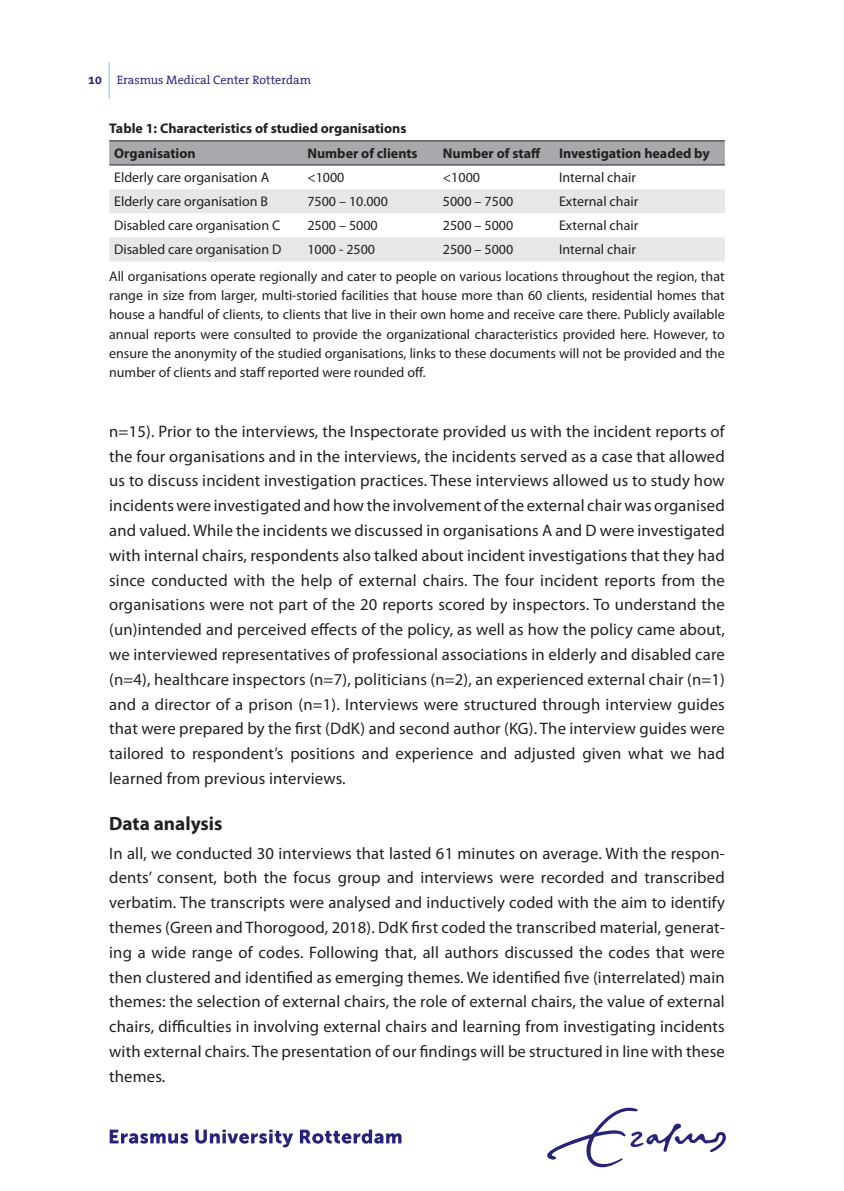
<style>
.page{position:relative;width:844px;height:1191px;background:#fff}
.page>*{position:absolute;margin:0;border:0;box-sizing:border-box;transform-origin:0 0}
.t1{font:700 19.25px "Myriad Pro";color:#231f20}
.t2{font:16.62px/24.8px "Myriad Pro";letter-spacing:.01em;color:#231f20;text-align:justify}
.t3{font:14px/19.2px "Myriad Pro";color:#231f20}
.t4{font:700 14px/24.2px "Myriad Pro";color:#231f20}
.t5{font:12.25px "The Serif Office";color:#26237b}
.s1{font-weight:700}
</style>
<div class="page">
<div style="left:109px;top:141px;width:615px;height:23px;background:#a8a9ad"></div>
<svg style="left:109px;top:165px;width:615px;height:1px"></svg>
<svg style="left:109px;top:189px;width:615px;height:72px;fill:#e6e7e9"></svg>
<hr style="left:109px;top:140px;width:193px;height:1px;background:#231f20">
<hr style="left:302px;top:140px;width:136px;height:1px;background:#231f20">
<hr style="left:438px;top:140px;width:116px;height:1px;background:#231f20">
<hr style="left:554px;top:140px;width:170px;height:1px;background:#231f20">
<hr style="left:109px;top:164px;width:193px;height:1px;background:#231f20">
<hr style="left:302px;top:164px;width:136px;height:1px;background:#231f20">
<hr style="left:438px;top:164px;width:116px;height:1px;background:#231f20">
<hr style="left:554px;top:164px;width:170px;height:1px;background:#231f20">
<svg style="left:110px;top:1129px;width:78px;height:14px"></svg>
<svg style="left:195px;top:1129px;width:98px;height:18px"></svg>
<svg style="left:300px;top:1129px;width:101px;height:14px"></svg>
<svg style="left:547px;top:1107px;width:178px;height:60px"></svg>
<hr style="left:109px;top:62px;width:1px;height:37px;background:#6fcef4">
<p class="t5" style="left:88px;top:73px;width:224px"><span class="s1">10</span> Erasmus Medical Center Rotterdam</p>
<p class="t4" style="left:114px;top:116px;width:294px;text-indent:-5px">Table 1: Characteristics of studied organisations<br>Organisation</p>
<p class="t4" style="left:307px;top:140px;width:112px">Number of clients</p>
<p class="t4" style="left:443px;top:140px;width:99px">Number of staff</p>
<p class="t4" style="left:559px;top:140px;width:152px">Investigation headed by</p>
<p class="t3" style="left:114px;top:167px;width:156px">Elderly care organisation A</p>
<p class="t3" style="left:307px;top:167px;width:39px">&lt;1000</p>
<p class="t3" style="left:443px;top:167px;width:39px">&lt;1000</p>
<p class="t3" style="left:559px;top:167px;width:78px">Internal chair</p>
<p class="t3" style="left:114px;top:191px;width:155px">Elderly care organisation B</p>
<p class="t3" style="left:307px;top:191px;width:82px">7500 – 10.000</p>
<p class="t3" style="left:443px;top:191px;width:72px">5000 – 7500</p>
<p class="t3" style="left:559px;top:191px;width:81px">External chair</p>
<p class="t3" style="left:114px;top:215px;width:167px">Disabled care organisation C</p>
<p class="t3" style="left:307px;top:215px;width:72px">2500 – 5000</p>
<p class="t3" style="left:443px;top:215px;width:72px">2500 – 5000</p>
<p class="t3" style="left:559px;top:215px;width:81px">External chair</p>
<p class="t3" style="left:114px;top:239px;width:169px">Disabled care organisation D</p>
<p class="t3" style="left:307px;top:239px;width:69px">1000 - 2500</p>
<p class="t3" style="left:443px;top:239px;width:72px">2500 – 5000</p>
<p class="t3" style="left:109px;top:236px;width:617px;line-height:26.6px;text-indent:450px">Internal chair<br>All organisations operate regionally and cater to people on various locations throughout the region, that</p>
<p class="t3" style="left:109px;top:285px;width:617px;text-align:justify">range in size from larger, multi-storied facilities that house more than 60 clients, residential homes that house a handful of clients, to clients that live in their own home and receive care there. Publicly available annual reports were consulted to provide the organizational characteristics provided here. However, to ensure the anonymity of the studied organisations, links to these documents will not be provided and the number of clients and staff reported were rounded off.</p>
<p class="t2" style="left:109px;top:418px;width:617px">n=15). Prior to the interviews, the Inspectorate provided us with the incident reports of the four organisations and in the interviews, the incidents served as a case that allowed us to discuss incident investigation practices. These interviews allowed us to study how incidents were investigated and how the involvement of the external chair was organised and valued. While the incidents we discussed in organisations A and D were investigated with internal chairs, respondents also talked about incident investigations that they had since conducted with the help of external chairs. The four incident reports from the organisations were not part of the 20 reports scored by inspectors. To understand the (un)intended and perceived effects of the policy, as well as how the policy came about, we interviewed representatives of professional associations in elderly and disabled care (n=4), healthcare inspectors (n=7), politicians (n=2), an experienced external chair (n=1) and a director of a prison (n=1). Interviews were structured through interview guides that were prepared by the first (DdK) and second author (KG). The interview guides were tailored to respondent’s positions and experience and adjusted given what we had learned from previous interviews.</p>
<p class="t1" style="left:109px;top:811px;width:115px">Data analysis</p>
<p class="t2" style="left:109px;top:840px;width:617px">In all, we conducted 30 interviews that lasted 61 minutes on average. With the respon&shy;dents’ consent, both the focus group and interviews were recorded and transcribed verbatim. The transcripts were analysed and inductively coded with the aim to identify themes (Green and Thorogood, 2018). DdK first coded the transcribed material, generat&shy;ing a wide range of codes. Following that, all authors discussed the codes that were then clustered and identified as emerging themes. We identified five (interrelated) main themes: the selection of external chairs, the role of external chairs, the value of external chairs, difficulties in involving external chairs and learning from investigating incidents with external chairs. The presentation of our findings will be structured in line with these themes.</p>
</div>
